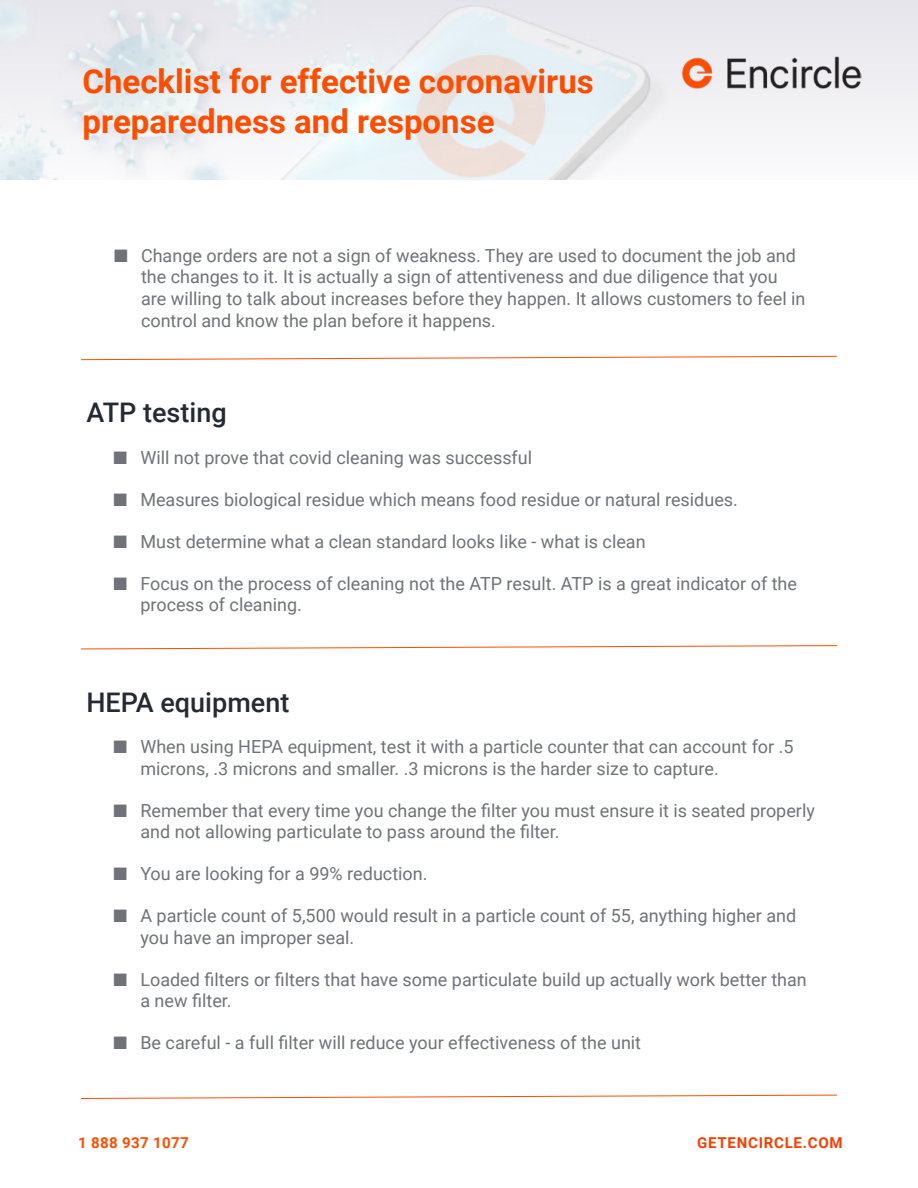
<style>
.page{position:relative;width:918px;height:1188px;background:#fff}
.page>*{position:absolute;margin:0;border:0;box-sizing:border-box;transform-origin:0 0}
.t1{font:700 33px/39.6px "Roboto";color:#fc4d00}
.t2{font:500 27px "Roboto";color:#242a34}
.t3{font:18px/21.6px "Roboto";color:#6f7278}
.t4{font:700 15px "Roboto";letter-spacing:.05em;color:#fc3d00}
.t5{font:700 15px "Roboto";letter-spacing:.025em;color:#fc4d00}
</style>
<div class="page">
<img style="left:0;top:0;width:918px;height:180px">
<img style="left:681px;top:56px;width:180px;height:32px">
<svg style="left:81px;top:356px;width:756px;height:4px"></svg>
<svg style="left:81px;top:645px;width:756px;height:5px"></svg>
<svg style="left:81px;top:1094px;width:756px;height:5px"></svg>
<h1 class="t1" style="left:82px;top:60px;width:513px">Checklist for effective coronavirus preparedness and response</h1>
<p class="t3" style="left:141px;top:244px;width:666px;text-indent:-27px">■ Change orders are not a sign of weakness. They are used to document the job and the changes to it. It is actually a sign of attentiveness and due diligence that you are willing to talk about increases before they happen. It allows customers to feel in control and know the plan before it happens.</p>
<h2 class="t2" style="left:86px;top:394px;width:142px">ATP testing</h2>
<p class="t3" style="left:113px;top:446px;width:420px">■ Will not prove that covid cleaning was successful</p>
<p class="t3" style="left:113px;top:488px;width:626px">■ Measures biological residue which means food residue or natural residues.</p>
<p class="t3" style="left:113px;top:530px;width:534px">■ Must determine what a clean standard looks like - what is clean</p>
<p class="t3" style="left:140px;top:572px;width:658px;text-indent:-27px">■ Focus on the process of cleaning not the ATP result. ATP is a great indicator of the process of cleaning.</p>
<h2 class="t2" style="left:86px;top:683px;width:204px">HEPA equipment</h2>
<p class="t3" style="left:140px;top:736px;width:655px;text-indent:-27px">■ When using HEPA equipment, test it with a particle counter that can account for .5 microns, .3 microns and smaller. .3 microns is the harder size to capture.</p>
<p class="t3" style="left:140px;top:799px;width:676px;text-indent:-27px">■ Remember that every time you change the filter you must ensure it is seated properly and not allowing particulate to pass around the filter.</p>
<p class="t3" style="left:113px;top:862px;width:316px">■ You are looking for a 99% reduction.</p>
<p class="t3" style="left:140px;top:904px;width:657px;text-indent:-27px">■ A particle count of 5,500 would result in a particle count of 55, anything higher and you have an improper seal.</p>
<p class="t3" style="left:140px;top:968px;width:668px;text-indent:-27px">■ Loaded filters or filters that have some particulate build up actually work better than a new filter.</p>
<p class="t3" style="left:113px;top:1031px;width:529px">■ Be careful - a full filter will reduce your effectiveness of the unit</p>
<p class="t5" style="left:78px;top:1132px;width:112px">1 888 937 1077</p>
<p class="t4" style="left:697px;top:1132px;width:147px">GETENCIRCLE.COM</p>
</div>
